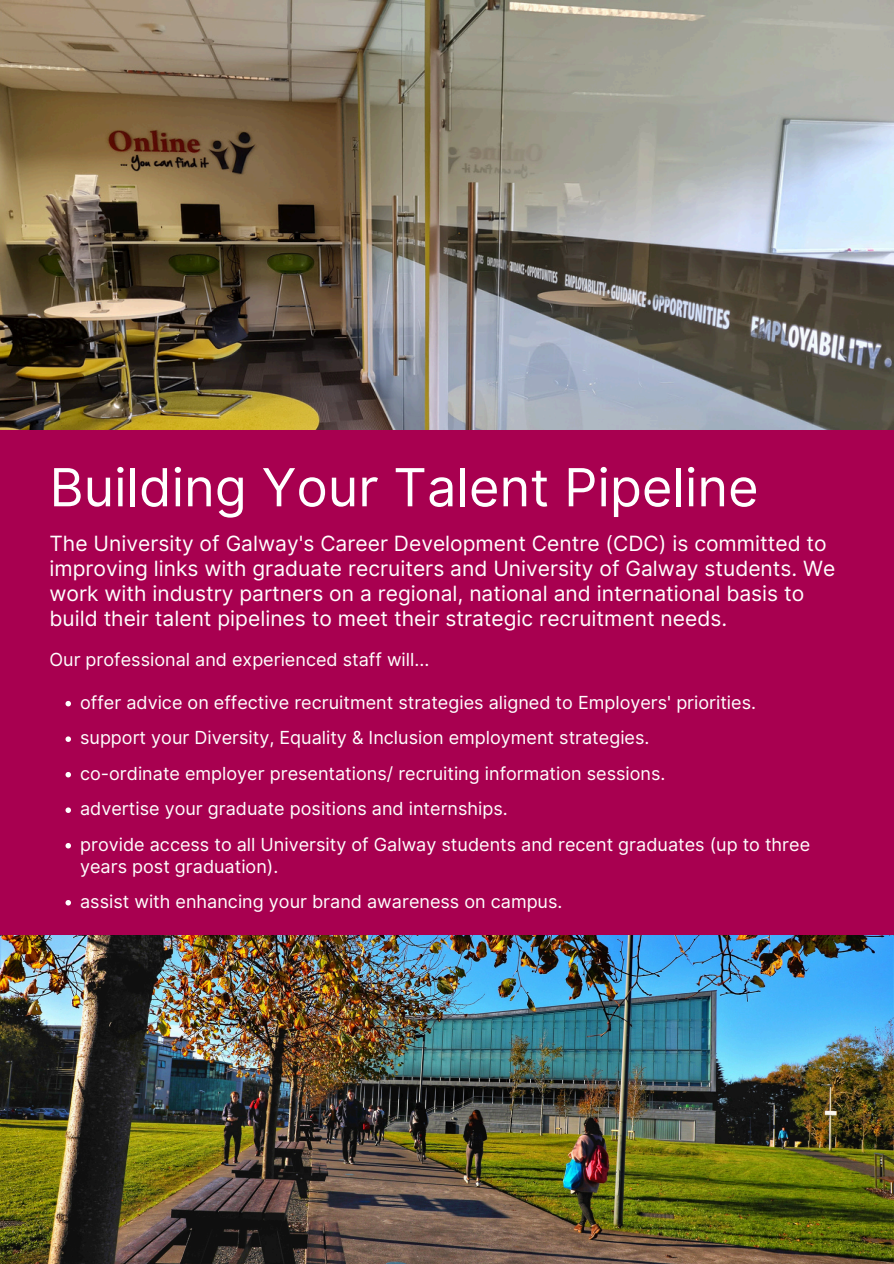
<style>
.page{position:relative;width:894px;height:1264px;background:#fff}
.page>*{position:absolute;margin:0;border:0;box-sizing:border-box;transform-origin:0 0}
.t1{font:52.5px "Inter";color:#fff}
.t2{font:21px/25px "Inter";color:#fff}
.t3{font:18px/21.5px "Inter";color:#fff}
</style>
<div class="page">
<img style="left:0;top:0;width:893px;height:430px">
<div style="left:0;top:430px;width:893px;height:506px;background:#a80050"></div>
<img style="left:0;top:936px;width:893px;height:327px">
<svg style="left:65px;top:701px;width:6px;height:5px"></svg>
<svg style="left:65px;top:736px;width:6px;height:6px"></svg>
<svg style="left:65px;top:772px;width:6px;height:5px"></svg>
<svg style="left:65px;top:807px;width:6px;height:6px"></svg>
<svg style="left:65px;top:843px;width:6px;height:5px"></svg>
<svg style="left:65px;top:900px;width:6px;height:5px"></svg>
<p class="t1" style="left:49px;top:456px;width:710px">Building Your Talent Pipeline</p>
<h2 class="t2" style="left:49px;top:531px;width:787px">The University of Galway's Career Development Centre (CDC) is committed to improving links with graduate recruiters and University of Galway students. We work with industry partners on a regional, national and international basis to build their talent pipelines to meet their strategic recruitment needs.</h2>
<p class="t3" style="left:49px;top:648px;width:381px">Our professional and experienced staff will...</p>
<p class="t3" style="left:80px;top:691px;width:677px">offer advice on effective recruitment strategies aligned to Employers' priorities.</p>
<p class="t3" style="left:80px;top:727px;width:570px">support your Diversity, Equality &amp; Inclusion employment strategies.</p>
<p class="t3" style="left:80px;top:762px;width:586px">co-ordinate employer presentations/ recruiting information sessions.</p>
<p class="t3" style="left:80px;top:798px;width:429px">advertise your graduate positions and internships.</p>
<p class="t3" style="left:80px;top:833px;width:731px">provide access to all University of Galway students and recent graduates (up to three years post graduation).</p>
<p class="t3" style="left:80px;top:890px;width:483px">assist with enhancing your brand awareness on campus.</p>
</div>
